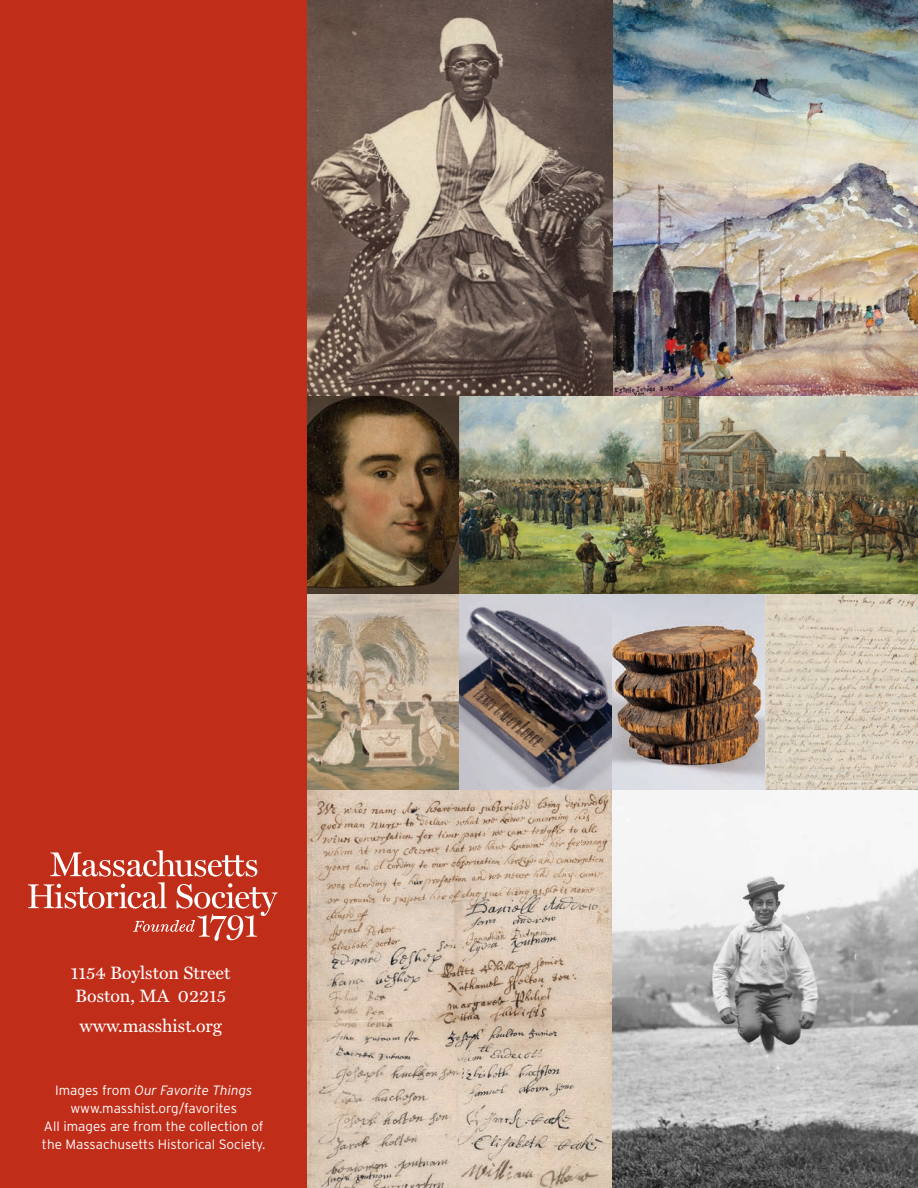
<style>
.page{position:relative;width:918px;height:1188px;background:#fff}
.page>*{position:absolute;margin:0;border:0;box-sizing:border-box;transform-origin:0 0}
.t1{font:18px "Miller Text";color:#fff}
.t2{font:300 13.5px "Interstate";color:#fff}
.t3{font:italic 300 13.5px "Interstate";color:#fff}
.s1{font-style:normal}
</style>
<div class="page">
<div style="left:0;top:0;width:308px;height:1188px;background:#c02d19"></div>
<svg style="left:28px;top:850px;width:250px;height:91px"></svg>
<img style="left:307px;top:0;width:611px;height:1188px">
<p class="t1" style="left:71px;top:963px;width:161px">1154 Boylston Street</p>
<p class="t1" style="left:75px;top:985px;width:153px">Boston, MA 02215</p>
<p class="t1" style="left:79px;top:1015px;width:144px">www.masshist.org</p>
<p class="t3" style="left:55px;top:1082px;width:199px"><span class="s1">Images from</span> Our Favorite Things</p>
<p class="t2" style="left:70px;top:1100px;width:168px">www.masshist.org/favorites</p>
<p class="t2" style="left:44px;top:1118px;width:221px">All images are from the collection of</p>
<p class="t2" style="left:42px;top:1136px;width:225px">the Massachusetts Historical Society.</p>
</div>
